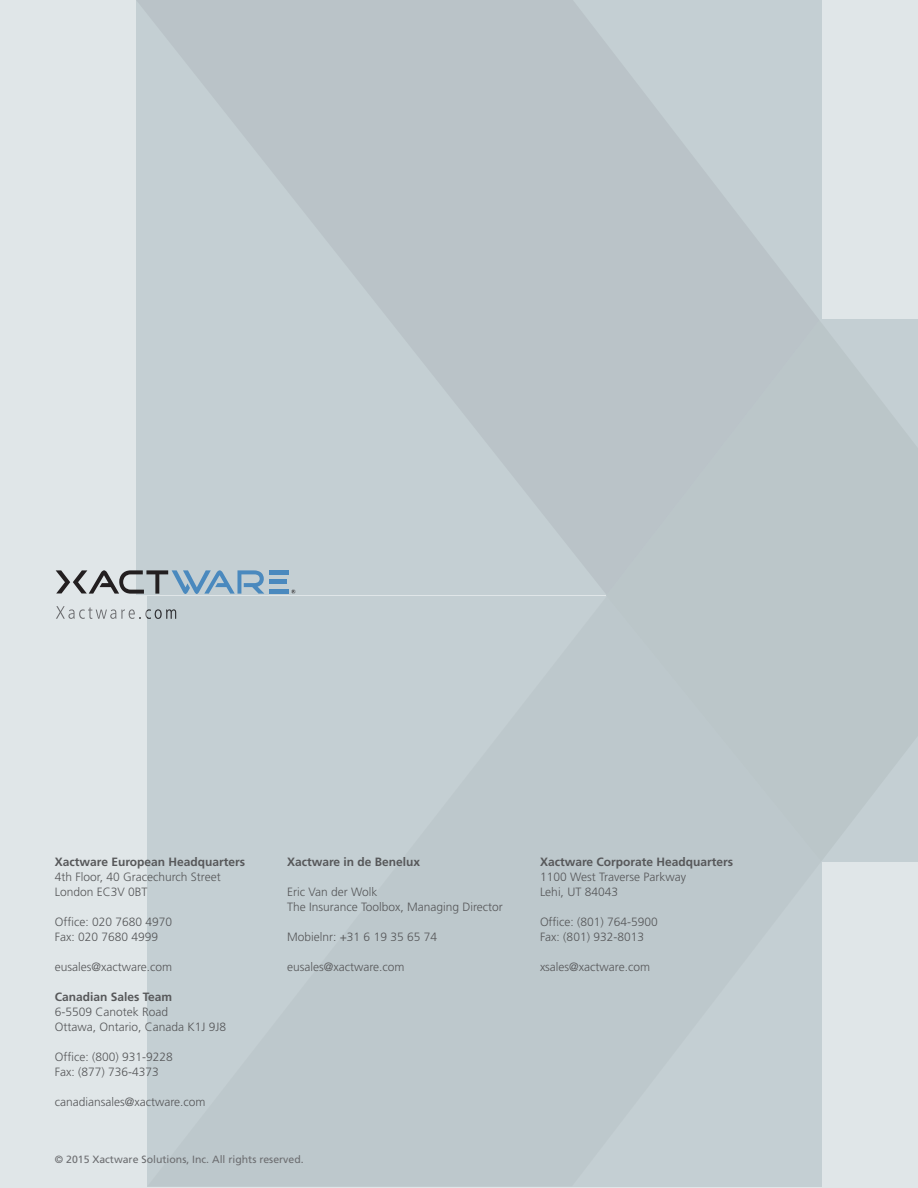
<style>
.page{position:relative;width:918px;height:1188px;background:#e0e6e8}
.page>*{position:absolute;margin:0;border:0;box-sizing:border-box;transform-origin:0 0}
.t1{font:300 12px/15px "Frutiger LT Std";color:#57585a}
.t2{font:700 12px "Frutiger LT Std";color:#57585a}
.t3{font:10.5px "Frutiger LT Std";color:#6c6d70}
</style>
<div class="page">
<svg style="left:56px;top:606px;width:91px;height:13px"></svg>
<svg style="left:136px;top:0;width:686px;height:595px;background:#bfc9cd"></svg>
<div style="left:147px;top:596px;width:674px;height:590px;background:#c4cfd3"></div>
<div style="left:606px;top:320px;width:312px;height:542px;background:#bbc6c9"></div>
<svg style="left:291px;top:589px;width:4px;height:5px"></svg>
<svg style="left:56px;top:570px;width:208px;height:24px"></svg>
<hr style="left:269px;top:590px;width:19px;height:4px;background:#4a89be">
<hr style="left:269px;top:570px;width:19px;height:4px;background:#4a89be">
<hr style="left:269px;top:580px;width:18px;height:4px;background:#4a89be">
<p class="t2" style="left:55px;top:855px;width:192px">Xactware European Headquarters</p>
<p class="t1" style="left:55px;top:869px;width:167px">4th Floor, 40 Gracechurch Street<br>London EC3V 0BT</p>
<p class="t1" style="left:55px;top:914px;width:119px">Office: 020 7680 4970<br>Fax: 020 7680 4999</p>
<p class="t1" style="left:55px;top:959px;width:119px">eusales@xactware.com</p>
<p class="t2" style="left:55px;top:990px;width:119px">Canadian Sales Team</p>
<p class="t1" style="left:55px;top:1004px;width:173px">6-5509 Canotek Road<br>Ottawa, Ontario, Canada K1J 9J8</p>
<p class="t1" style="left:55px;top:1049px;width:119px">Office: (800) 931-9228<br>Fax: (877) 736-4373</p>
<p class="t1" style="left:55px;top:1094px;width:152px">canadiansales@xactware.com</p>
<p class="t2" style="left:287px;top:855px;width:135px">Xactware in de Benelux</p>
<p class="t1" style="left:287px;top:884px;width:217px">Eric Van der Wolk<br>The Insurance Toolbox, Managing Director</p>
<p class="t1" style="left:287px;top:929px;width:151px">Mobielnr: +31 6 19 35 65 74</p>
<p class="t1" style="left:287px;top:959px;width:119px">eusales@xactware.com</p>
<p class="t3" style="left:55px;top:1154px;width:250px">© 2015 Xactware Solutions, Inc. All rights reserved.</p>
<p class="t2" style="left:540px;top:855px;width:195px">Xactware Corporate Headquarters</p>
<p class="t1" style="left:540px;top:869px;width:148px">1100 West Traverse Parkway<br>Lehi, UT 84043</p>
<p class="t1" style="left:540px;top:914px;width:119px">Office: (801) 764-5900<br>Fax: (801) 932-8013</p>
<p class="t1" style="left:540px;top:959px;width:112px">xsales@xactware.com</p>
</div>
